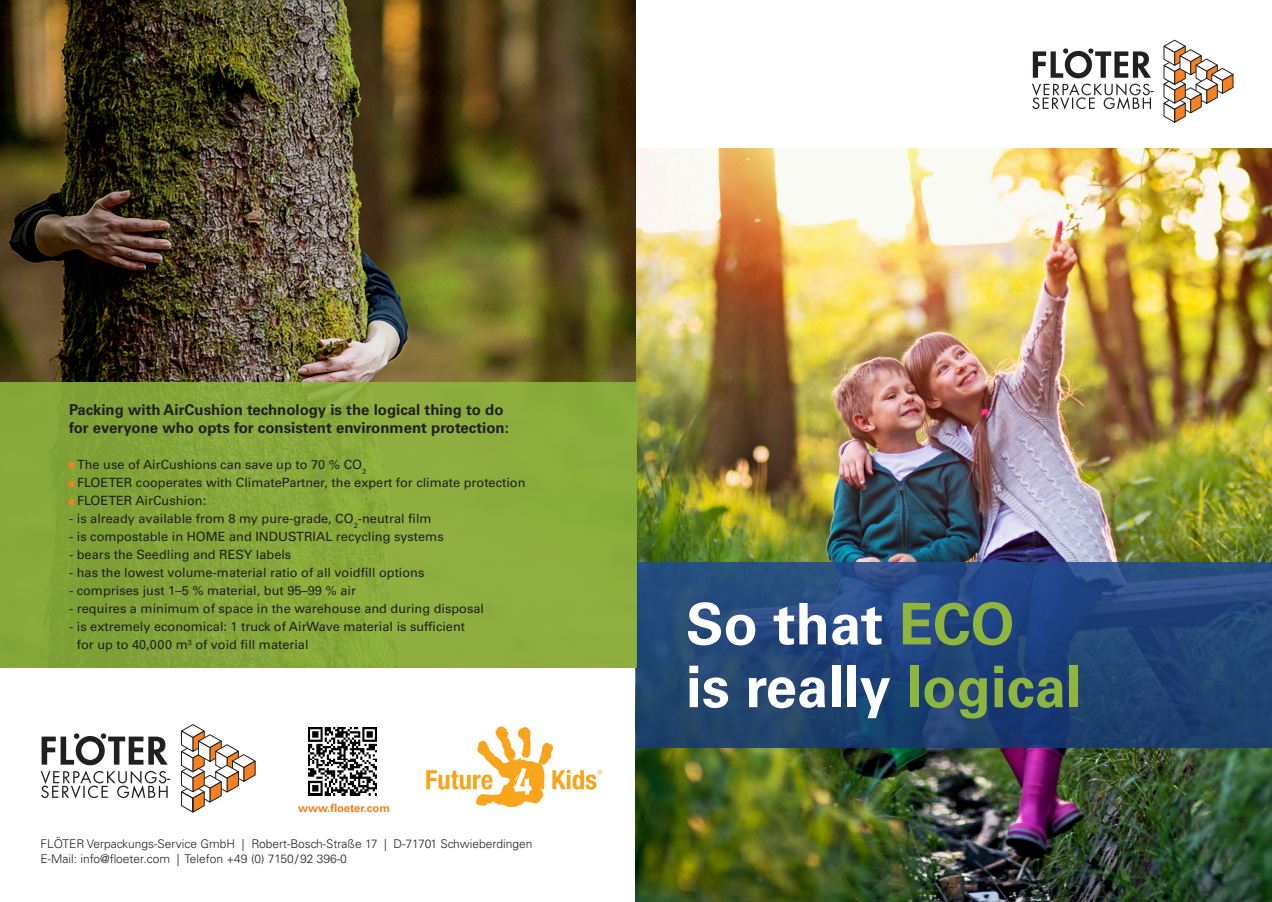
<style>
.page{position:relative;width:1272px;height:902px;background:#fff}
.page>*{position:absolute;margin:0;border:0;box-sizing:border-box;transform-origin:0 0}
.t1{font:700 57.45px "Univers LT Std";color:#fff}
.t2{font:700 15px "Univers LT Std";color:#231f20}
.t3{font:12.75px/18px "Univers LT Std";color:#231f20}
.t4{font:300 12px "Univers LT Std";color:#231f20}
.t5{font:700 11.25px "Univers LT Std";color:#f58220}
.s1{color:#8eb63e}
</style>
<div class="page">
<img style="left:636px;top:149px;width:635px;height:752px">
<svg style="left:1163px;top:40px;width:70px;height:82px"></svg>
<svg style="left:1032px;top:48px;width:121px;height:62px"></svg>
<svg style="left:636px;top:562px;width:635px;height:185px;background:#214578"></svg>
<img style="left:0;top:0;width:636px;height:383px">
<img style="left:308px;top:727px;width:68px;height:68px">
<svg style="left:181px;top:724px;width:75px;height:88px"></svg>
<svg style="left:41px;top:733px;width:129px;height:65px"></svg>
<svg style="left:426px;top:726px;width:176px;height:80px"></svg>
<div style="left:0;top:383px;width:636px;height:285px;background:linear-gradient(to right,#81a338,#90b040)"></div>
<svg style="left:69px;top:462px;width:4px;height:5px"></svg>
<svg style="left:69px;top:481px;width:4px;height:5px"></svg>
<svg style="left:69px;top:499px;width:4px;height:5px"></svg>
<p class="t2" style="left:69px;top:401px;width:436px">Packing with AirCushion technology is the logical thing to do</p>
<p class="t2" style="left:69px;top:419px;width:441px">for everyone who opts for consistent environment protection:</p>
<p class="t3" style="left:77px;top:456px;width:291px">The use of AirCushions can save up to 70 % CO<sub>2</sub></p>
<p class="t3" style="left:77px;top:474px;width:450px">FLOETER cooperates with ClimatePartner, the expert for climate protection</p>
<p class="t3" style="left:77px;top:492px;width:131px">FLOETER AirCushion:</p>
<p class="t3" style="left:69px;top:510px;width:364px">- is already available from 8 my pure-grade, CO<sub>2</sub>-neutral film</p>
<p class="t3" style="left:69px;top:528px;width:376px">- is compostable in HOME and INDUSTRIAL recycling systems</p>
<p class="t3" style="left:69px;top:546px;width:224px">- bears the Seedling and RESY labels</p>
<p class="t3" style="left:69px;top:564px;width:357px">- has the lowest volume-material ratio of all voidfill options</p>
<p class="t3" style="left:69px;top:582px;width:288px">- comprises just 1–5 % material, but 95–99 % air</p>
<p class="t3" style="left:69px;top:600px;width:416px">- requires a minimum of space in the warehouse and during disposal</p>
<p class="t3" style="left:77px;top:618px;width:390px;text-indent:-8px">- is extremely economical: 1 truck of AirWave material is sufficient for up to 40,000 m<sup>3</sup> of void fill material</p>
<p class="t5" style="left:298px;top:801px;width:93px">www.floeter.com</p>
<p class="t4" style="left:40px;top:836px;width:493px">FLÖTER Verpackungs-Service GmbH | Robert-Bosch-Straße 17 | D-71701 Schwieberdingen</p>
<p class="t4" style="left:40px;top:851px;width:308px">E-Mail: info@floeter.com | Telefon +49 (0) 7150/92 396-0</p>
<p class="t1" style="left:686px;top:590px;width:330px">So that <span class="s1">ECO</span></p>
<p class="t1" style="left:686px;top:653px;width:397px">is really <span class="s1">logical</span></p>
</div>
